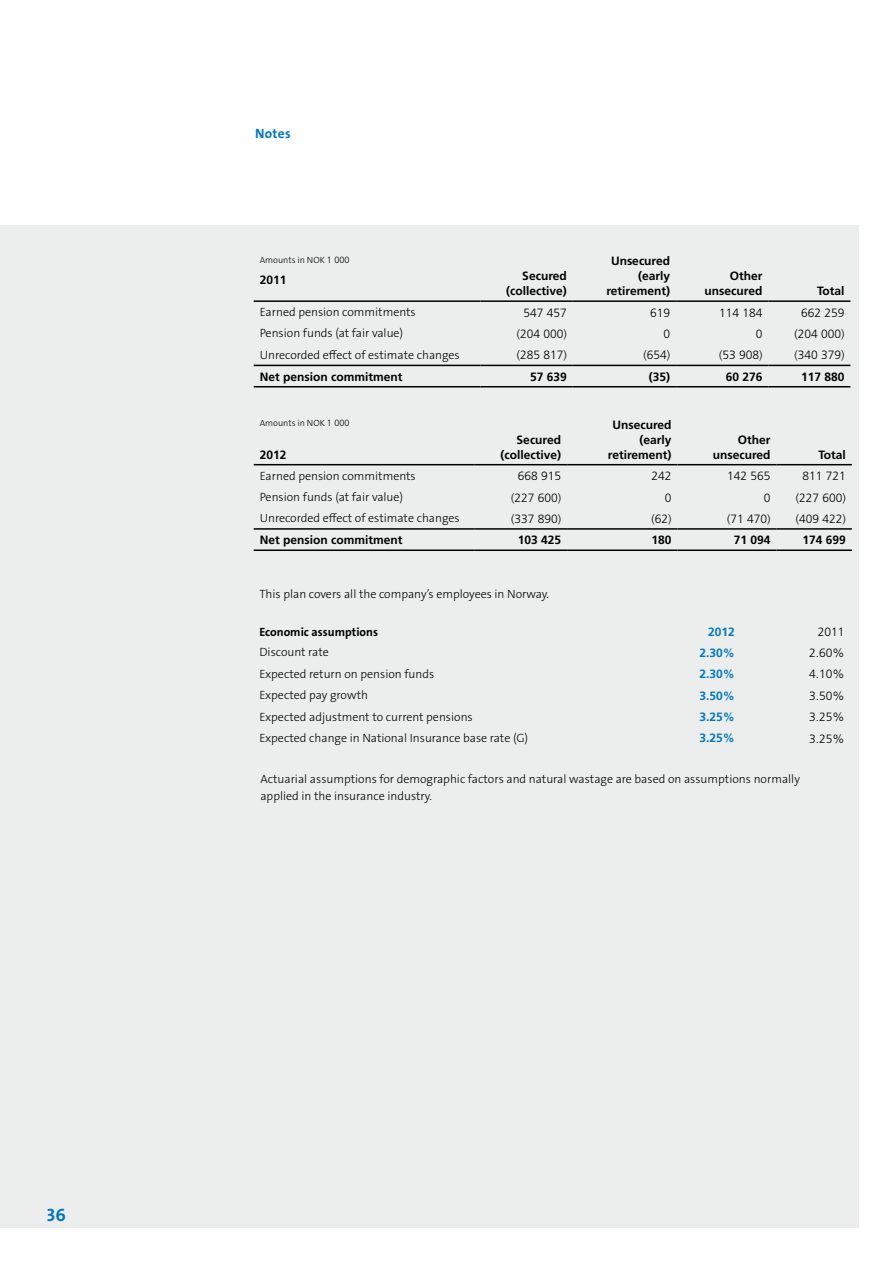
<style>
.page{position:relative;width:893px;height:1263px;background:#fff}
.page>*{position:absolute;margin:0;border:0;box-sizing:border-box;transform-origin:0 0}
.t1{font:18px "The Sans LP7 Bld";color:#0079c1}
.t2{font:13.5px "The Sans LP7 Bld";letter-spacing:.02em;color:#0079c1}
.t3{font:12px/16.5px "The Sans LP3 Lig";color:#000}
.t4{font:700 12px/15px "Frutiger";color:#000;text-align:right}
.t5{font:300 12px "Frutiger";color:#000}
.t6{font:700 12px "Frutiger";color:#0079c1}
.t7{font:12px "The Sans LP7 Bld";color:#000}
.t8{font:9px "The Sans LP3 Lig";color:#000}
.s1{font-family:"Frutiger";font-weight:300}
</style>
<div class="page">
<div style="left:0;top:225px;width:859px;height:1003px;background:#eceded"></div>
<hr style="left:254px;top:300px;width:226px;height:2px;background:#000">
<hr style="left:480px;top:300px;width:93px;height:2px;background:#000">
<hr style="left:573px;top:300px;width:103px;height:2px;background:#000">
<hr style="left:676px;top:300px;width:92px;height:2px;background:#000">
<hr style="left:768px;top:300px;width:82px;height:2px;background:#000">
<hr style="left:254px;top:365px;width:226px;height:1px;background:#000">
<hr style="left:480px;top:365px;width:93px;height:1px;background:#000">
<hr style="left:573px;top:365px;width:103px;height:1px;background:#000">
<hr style="left:676px;top:365px;width:92px;height:1px;background:#000">
<hr style="left:768px;top:365px;width:82px;height:1px;background:#000">
<hr style="left:254px;top:386px;width:226px;height:1px;background:#000">
<hr style="left:480px;top:386px;width:93px;height:1px;background:#000">
<hr style="left:573px;top:386px;width:103px;height:1px;background:#000">
<hr style="left:676px;top:386px;width:92px;height:1px;background:#000">
<hr style="left:768px;top:386px;width:82px;height:1px;background:#000">
<hr style="left:254px;top:464px;width:221px;height:1px;background:#000">
<hr style="left:475px;top:464px;width:92px;height:1px;background:#000">
<hr style="left:567px;top:464px;width:110px;height:1px;background:#000">
<hr style="left:677px;top:464px;width:99px;height:1px;background:#000">
<hr style="left:776px;top:464px;width:76px;height:1px;background:#000">
<hr style="left:254px;top:528px;width:221px;height:2px;background:#000">
<hr style="left:475px;top:528px;width:92px;height:2px;background:#000">
<hr style="left:567px;top:528px;width:110px;height:2px;background:#000">
<hr style="left:677px;top:528px;width:99px;height:2px;background:#000">
<hr style="left:776px;top:528px;width:76px;height:2px;background:#000">
<hr style="left:254px;top:549px;width:221px;height:2px;background:#000">
<hr style="left:475px;top:549px;width:92px;height:2px;background:#000">
<hr style="left:567px;top:549px;width:110px;height:2px;background:#000">
<hr style="left:677px;top:549px;width:99px;height:2px;background:#000">
<hr style="left:776px;top:549px;width:76px;height:2px;background:#000">
<h1 class="t1" style="left:47px;top:1203px;width:20px">36</h1>
<p class="t2" style="left:255px;top:124px;width:37px">Notes</p>
<p class="t4" style="left:606px;top:253px;width:65px">Unsecured (early retirement)</p>
<p class="t8" style="left:260px;top:254px;width:91px">Amounts in NOK <span class="s1">1 000</span></p>
<p class="t4" style="left:506px;top:268px;width:62px">Secured (collective)</p>
<p class="t4" style="left:705px;top:268px;width:59px">Other unsecured</p>
<p class="t4" style="left:260px;top:272px;width:28px">2011</p>
<p class="t3" style="left:260px;top:304px;width:158px">Earned pension commitments</p>
<p class="t5" style="left:523px;top:306px;width:45px">547 457</p>
<p class="t5" style="left:650px;top:306px;width:22px">619</p>
<p class="t5" style="left:719px;top:306px;width:45px">114 184</p>
<p class="t5" style="left:801px;top:306px;width:45px">662 259</p>
<p class="t3" style="left:260px;top:325px;width:145px">Pension funds (at fair value)</p>
<p class="t5" style="left:517px;top:327px;width:52px">(204 000)</p>
<p class="t5" style="left:663px;top:327px;width:8px">0</p>
<p class="t5" style="left:756px;top:327px;width:8px">0</p>
<p class="t5" style="left:794px;top:327px;width:52px">(204 000)</p>
<p class="t3" style="left:260px;top:347px;width:202px">Unrecorded effect of estimate changes</p>
<p class="t5" style="left:517px;top:348px;width:52px">(285 817)</p>
<p class="t5" style="left:643px;top:348px;width:28px">(654)</p>
<p class="t5" style="left:719px;top:348px;width:45px">(53 908)</p>
<p class="t5" style="left:794px;top:348px;width:52px">(340 379)</p>
<p class="t4" style="left:260px;top:369px;width:144px">Net pension commitment</p>
<p class="t4" style="left:530px;top:369px;width:38px">57 639</p>
<p class="t4" style="left:649px;top:369px;width:23px">(35)</p>
<p class="t4" style="left:726px;top:369px;width:38px">60 276</p>
<p class="t4" style="left:801px;top:369px;width:45px">117 880</p>
<p class="t8" style="left:260px;top:418px;width:91px">Amounts in NOK <span class="s1">1 000</span></p>
<p class="t4" style="left:500px;top:432px;width:62px">Secured (collective)</p>
<p class="t4" style="left:817px;top:283px;width:29px">Total</p>
<p class="t4" style="left:608px;top:417px;width:65px">Unsecured (early retirement)</p>
<p class="t4" style="left:738px;top:432px;width:34px">Other</p>
<p class="t4" style="left:260px;top:447px;width:28px">2012</p>
<p class="t4" style="left:713px;top:447px;width:59px">unsecured</p>
<p class="t4" style="left:818px;top:447px;width:29px">Total</p>
<p class="t3" style="left:260px;top:467px;width:158px">Earned pension commitments</p>
<p class="t5" style="left:518px;top:469px;width:45px">668 915</p>
<p class="t5" style="left:651px;top:469px;width:22px">242</p>
<p class="t5" style="left:727px;top:469px;width:45px">142 565</p>
<p class="t5" style="left:802px;top:469px;width:45px">811 721</p>
<p class="t3" style="left:260px;top:489px;width:145px">Pension funds (at fair value)</p>
<p class="t5" style="left:511px;top:491px;width:52px">(227 600)</p>
<p class="t5" style="left:665px;top:491px;width:8px">0</p>
<p class="t5" style="left:764px;top:491px;width:8px">0</p>
<p class="t5" style="left:796px;top:491px;width:52px">(227 600)</p>
<p class="t3" style="left:260px;top:510px;width:202px">Unrecorded effect of estimate changes</p>
<p class="t5" style="left:511px;top:512px;width:52px">(337 890)</p>
<p class="t5" style="left:651px;top:512px;width:22px">(62)</p>
<p class="t5" style="left:727px;top:512px;width:45px">(71 470)</p>
<p class="t5" style="left:796px;top:512px;width:52px">(409 422)</p>
<p class="t4" style="left:260px;top:532px;width:144px">Net pension commitment</p>
<p class="t4" style="left:518px;top:532px;width:45px">103 425</p>
<p class="t4" style="left:651px;top:532px;width:22px">180</p>
<p class="t4" style="left:734px;top:532px;width:38px">71 094</p>
<p class="t4" style="left:802px;top:532px;width:45px">174 699</p>
<p class="t3" style="left:259px;top:586px;width:291px">This plan covers all the company’s employees in Norway.</p>
<p class="t7" style="left:259px;top:624px;width:120px">Economic assumptions</p>
<p class="t6" style="left:708px;top:624px;width:28px">2012</p>
<p class="t5" style="left:818px;top:624px;width:28px">2011</p>
<p class="t3" style="left:259px;top:644px;width:71px">Discount rate</p>
<p class="t6" style="left:699px;top:646px;width:37px">2.30%</p>
<p class="t5" style="left:809px;top:646px;width:37px">2.60%</p>
<p class="t3" style="left:259px;top:666px;width:176px">Expected return on pension funds</p>
<p class="t6" style="left:699px;top:667px;width:37px">2.30%</p>
<p class="t5" style="left:809px;top:667px;width:37px">4.10%</p>
<p class="t3" style="left:259px;top:687px;width:110px">Expected pay growth</p>
<p class="t6" style="left:699px;top:688px;width:37px">3.50%</p>
<p class="t5" style="left:809px;top:689px;width:37px">3.50%</p>
<p class="t3" style="left:259px;top:708px;width:215px">Expected adjustment to current pensions</p>
<p class="t6" style="left:699px;top:710px;width:37px">3.25%</p>
<p class="t5" style="left:809px;top:710px;width:37px">3.25%</p>
<p class="t3" style="left:259px;top:730px;width:270px">Expected change in National Insurance base rate (G)</p>
<p class="t6" style="left:699px;top:731px;width:37px">3.25%</p>
<p class="t5" style="left:809px;top:732px;width:37px">3.25%</p>
<p class="t3" style="left:260px;top:771px;width:541px">Actuarial assumptions for demographic factors and natural wastage are based on assumptions normally applied in the insurance industry.</p>
</div>
